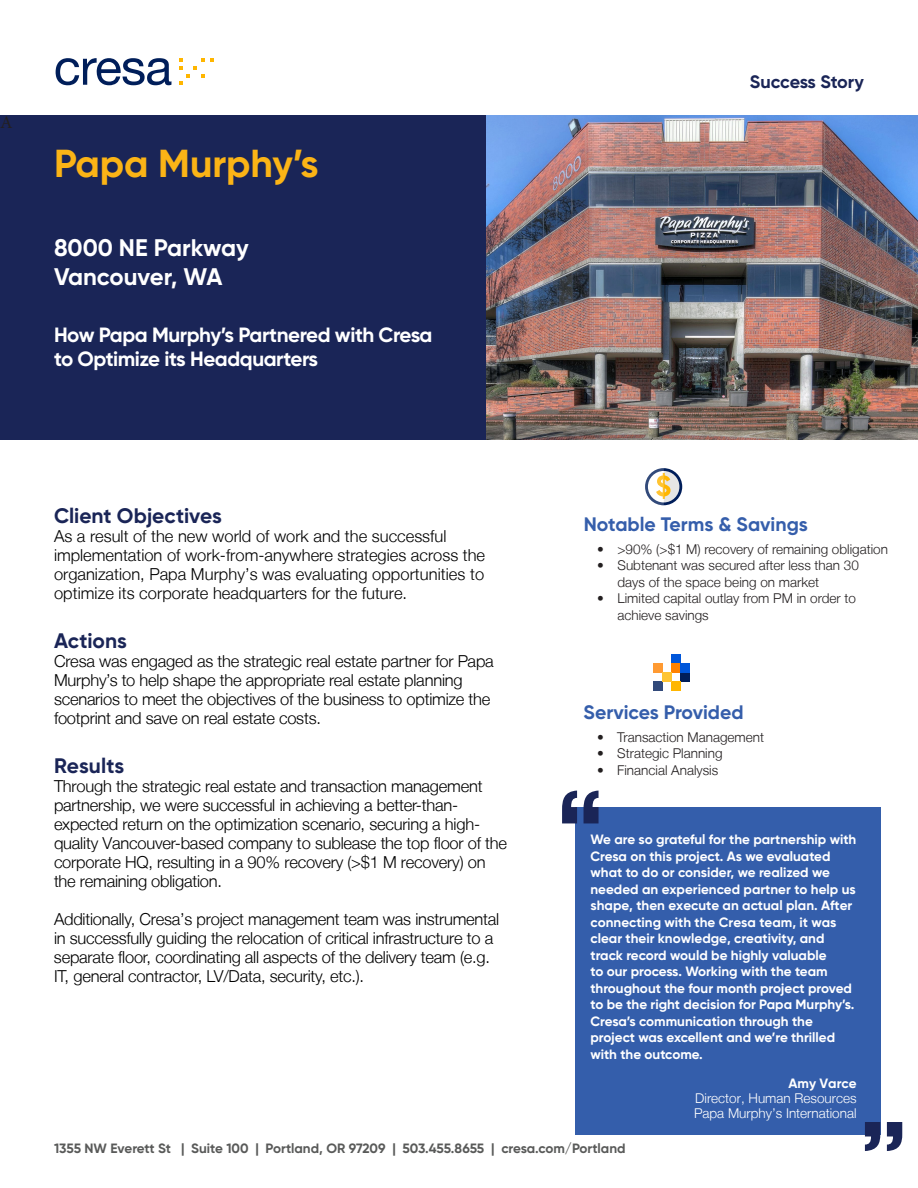
<style>
.page{position:relative;width:918px;height:1188px;background:#fff}
.page>*{position:absolute;margin:0;border:0;box-sizing:border-box;transform-origin:0 0}
.t1{font:700 39px "Gilroy";color:#fbb416}
.t2{font:700 24px "Gilroy";color:#fff}
.t3{font:700 21px "Gilroy";color:#1a2557}
.t4{font:700 20.7px/24.8px "Gilroy";letter-spacing:-.02em;color:#fff}
.t5{font:700 19.5px "Gilroy";color:#355eab}
.t6{font:700 18px "Gilroy";letter-spacing:-.01em;color:#1a2557}
.t7{font:18px "Minion Pro";color:#231f20}
.t8{font:300 16.5px/19px "Helvetica Neue LT";letter-spacing:-.015em;color:#000}
.t9{font:700 13.5px/16.5px "Gilroy";color:#fff}
.t10{font:300 13.5px/16.5px "Helvetica Neue LT";color:#231f20}
.t11{font:700 13.5px "Gilroy";color:#595a59}
.t12{font:300 13.5px/14.9px "Helvetica Neue LT";color:#fff;text-align:justify}
.s1{font-family:"Gilroy";font-weight:700}
</style>
<div class="page">
<div style="left:0;top:115px;width:918px;height:324px;background:#1a2557"></div>
<img style="left:486px;top:115px;width:432px;height:324px">
<svg style="left:56px;top:58px;width:115px;height:27px"></svg>
<svg style="left:179px;top:58px;width:35px;height:27px"></svg>
<div style="left:575px;top:807px;width:305px;height:327px;background:#345eab"></div>
<svg style="left:562px;top:791px;width:37px;height:32px"></svg>
<svg style="left:865px;top:1122px;width:37px;height:29px"></svg>
<div style="left:672px;top:654px;width:9px;height:9px;background:#0056da"></div>
<div style="left:672px;top:663px;width:9px;height:9px;background:#ff8200"></div>
<div style="left:681px;top:672px;width:9px;height:9px;background:#001e5a"></div>
<div style="left:681px;top:663px;width:9px;height:9px;background:#0056da"></div>
<div style="left:672px;top:681px;width:9px;height:9px;background:#ffb600"></div>
<div style="left:654px;top:663px;width:9px;height:9px;background:#ff9a32"></div>
<div style="left:654px;top:681px;width:9px;height:9px;background:#324a7a"></div>
<div style="left:663px;top:672px;width:9px;height:9px;background:#ffc432"></div>
<svg style="left:645px;top:468px;width:37px;height:37px"></svg>
<p class="t7" style="left:0;top:111px;width:14px">A</p>
<p class="t1" style="left:54px;top:139px;width:266px">Papa Murphy’s</p>
<p class="t2" style="left:54px;top:232px;width:196px">8000 NE Parkway</p>
<p class="t2" style="left:54px;top:261px;width:170px">Vancouver, WA</p>
<p class="t4" style="left:54px;top:322px;width:380px">How Papa Murphy’s Partnered with Cresa to Optimize its Headquarters</p>
<p class="t6" style="left:750px;top:70px;width:116px">Success Story</p>
<p class="t3" style="left:54px;top:502px;width:169px">Client Objectives</p>
<p class="t8" style="left:54px;top:526px;width:433px">As a result of the new world of work and the successful implementation of work-from-anywhere strategies across the organization, Papa Murphy’s was evaluating opportunities to optimize its corporate headquarters for the future.</p>
<p class="t3" style="left:54px;top:627px;width:75px">Actions</p>
<p class="t8" style="left:54px;top:651px;width:441px">Cresa was engaged as the strategic real estate partner for Papa Murphy’s to help shape the appropriate real estate planning scenarios to meet the objectives of the business to optimize the footprint and save on real estate costs.</p>
<p class="t3" style="left:54px;top:752px;width:72px">Results</p>
<p class="t8" style="left:54px;top:776px;width:455px">Through the strategic real estate and transaction management partnership, we were successful in achieving a better-than&shy;expected return on the optimization scenario, securing a high&shy;quality Vancouver-based company to sublease the top floor of the corporate HQ, resulting in a 90% recovery (&gt;$1 M recovery) on the remaining obligation.</p>
<p class="t8" style="left:54px;top:910px;width:447px">Additionally, Cresa’s project management team was instrumental in successfully guiding the relocation of critical infrastructure to a separate floor, coordinating all aspects of the delivery team (e.g.<br>IT, general contractor, LV/Data, security, etc.).</p>
<p class="t5" style="left:584px;top:512px;width:226px">Notable Terms &amp; Savings</p>
<p class="t10" style="left:597px;top:540px;width:292px">• &gt;90% (&gt;$1 M) recovery of remaining obligation</p>
<p class="t10" style="left:618px;top:557px;width:243px;text-indent:-20px">• Subtenant was secured after less than 30 days of the space being on market</p>
<p class="t10" style="left:618px;top:590px;width:240px;text-indent:-20px">• Limited capital outlay from PM in order to achieve savings</p>
<p class="t5" style="left:584px;top:700px;width:162px">Services Provided</p>
<p class="t10" style="left:597px;top:728px;width:169px">• Transaction Management</p>
<p class="t10" style="left:597px;top:745px;width:127px">• Strategic Planning</p>
<p class="t10" style="left:597px;top:761px;width:123px">• Financial Analysis</p>
<p class="t9" style="left:591px;top:831px;width:267px">We are so grateful for the partnership with Cresa on this project. As we evaluated what to do or consider, we realized we needed an experienced partner to help us shape, then execute an actual plan. After connecting with the Cresa team, it was clear their knowledge, creativity, and track record would be highly valuable<br>to our process. Working with the team throughout the four month project proved to be the right decision for Papa Murphy’s.<br>Cresa’s communication through the project was excellent and we’re thrilled with the outcome.</p>
<p class="t12" style="left:694px;top:1075px;width:164px;text-indent:94px"><span class="s1">Amy Varce </span>Director, Human Resources Papa Murphy’s International</p>
<p class="t11" style="left:54px;top:1140px;width:573px">1355 NW Everett St | Suite 100 | Portland, OR 97209 | 503.455.8655 | cresa.com/Portland</p>
</div>
